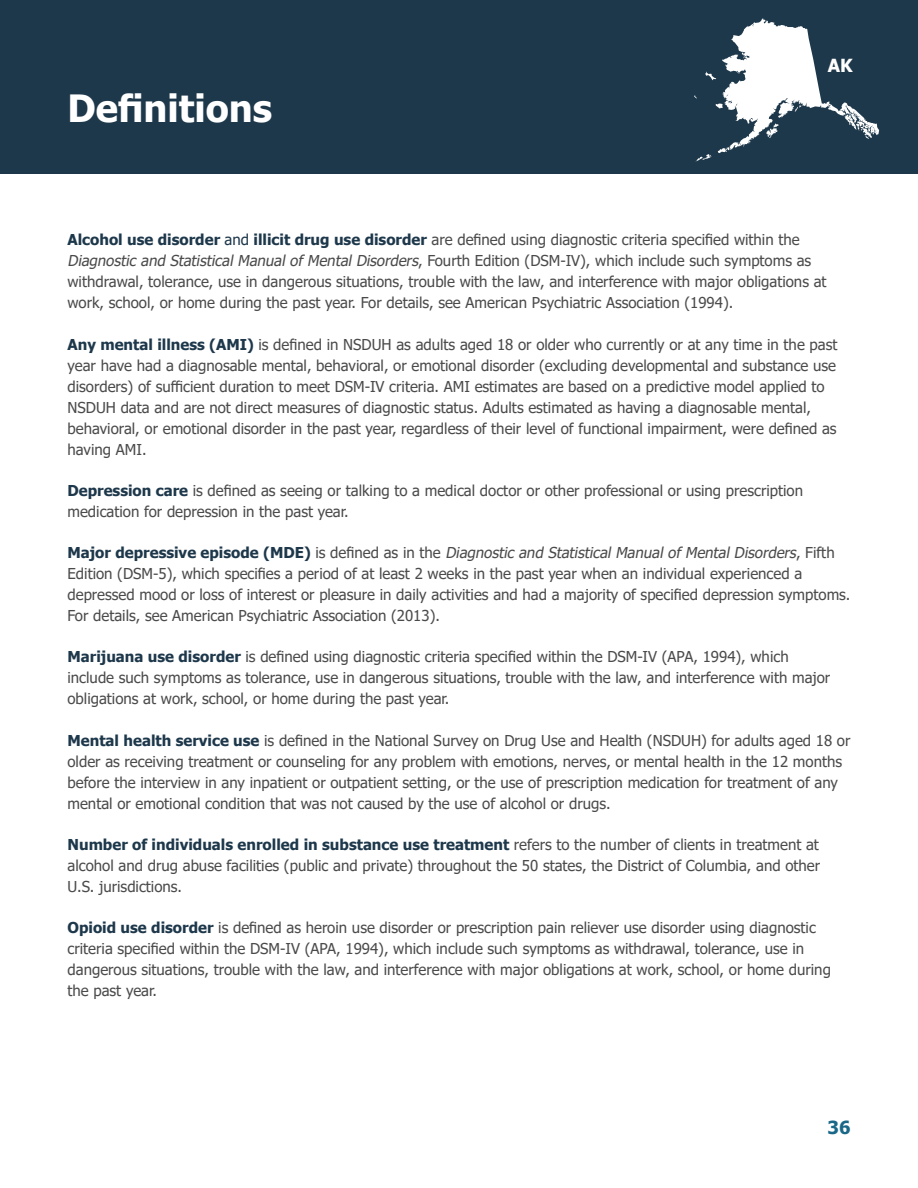
<style>
.page{position:relative;width:918px;height:1188px;background:#fff}
.page>*{position:absolute;margin:0;border:0;box-sizing:border-box;transform-origin:0 0}
.t1{font:700 37.5px "Tahoma";color:#fff}
.t2{font:700 18px "Tahoma";color:#1a6887}
.t3{font:700 18px "Tahoma";color:#fff}
.t4{font:15px/21px "Tahoma";color:#4b4b4b}
.s1{font-weight:700;color:#1e384b}
.s2{color:#1e384b}
.s3{font-style:italic}
</style>
<div class="page">
<div style="left:0;top:0;width:918px;height:174px;background:#1e384b"></div>
<svg style="left:694px;top:18px;width:185px;height:144px"></svg>
<h2 class="t1" style="left:68px;top:82px;width:206px">Definitions</h2>
<p class="t3" style="left:828px;top:53px;width:26px">AK</p>
<p class="t4" style="left:67px;top:230px;width:761px"><span class="s1">Alcohol use disorder</span> <span class="s2">and</span> <span class="s1">illicit drug use disorder</span> are defined using diagnostic criteria specified within the <span class="s3">Diagnosticand StatisticalManualofMentalDisorders</span>, Fo u rt h E d i t i o n ( D S M - IV) , w h i c h i n c l u d e s u c h sy m pto m s a s withdrawal, tolerance, use in dangerous situations, trouble with the law, and interference with major obligations at work, school, or home during the past year. For details, see American Psychiatric Association (1994).</p>
<p class="t4" style="left:67px;top:335px;width:771px"><span class="s1">Any mental illness (AMI)</span> is defined in NSDUH as adults aged 18 or older who currently or at any time in the past year have had a diagnosable mental, behavioral, or emotional disorder (excluding developmental and substance use disorders) of sufficient duration to meet DSM-IV criteria. AMI estimates are based on a predictive model applied to NSDUH data and are not direct measures of diagnostic status. Adults estimated as having a diagnosable mental, behavioral, or emotional disorder in the past year, regardless of their level of functional impairment, were defined as having AMI.</p>
<p class="t4" style="left:67px;top:481px;width:737px"><span class="s1">Depression care</span> is defined as seeing or talking to a medical doctor or other professional or using prescription medication for depression in the past year.</p>
<p class="t4" style="left:67px;top:543px;width:785px"><span class="s1">M aj o r d e p ress i ve e p i sod e ( M D E )</span> i s d efi n ed a s i n t h e <span class="s3">Diagnosticand StatisticalManualofMentalDisorders</span>, F i ft h Edition (DSM-5), which specifies a period of at least 2 weeks in the past year when an individual experienced a depressed mood or loss of interest or pleasure in daily activities and had a majority of specified depression symptoms.<br>For details, see American Psychiatric Association (2013).</p>
<p class="t4" style="left:68px;top:647px;width:764px"><span class="s1">Marijuana use disorder</span> is defined using diagnostic criteria specified within the DSM-IV (APA, 1994), which include such symptoms as tolerance, use in dangerous situations, trouble with the law, and interference with major obligations at work, school, or home during the past year.</p>
<p class="t4" style="left:68px;top:731px;width:785px"><span class="s1">Mental health service use</span> is defined in the National Survey on Drug Use and Health (NSDUH) for adults aged 18 or older as receiving treatment or counseling for any problem with emotions, nerves, or mental health in the 12 months before the interview in any inpatient or outpatient setting, or the use of prescription medication for treatment of any mental or emotional condition that was not caused by the use of alcohol or drugs.</p>
<p class="t4" style="left:68px;top:835px;width:754px;text-align:justify"><span class="s1">Number of individuals enrolled in substance use treatment</span> refers to the number of clients in treatment at alcohol and drug abuse facilities (public and private) throughout the 50 states, the District of Columbia, and other U.S. jurisdictions.</p>
<p class="t4" style="left:68px;top:918px;width:765px"><span class="s1">Opioid use disorder</span> is defined as heroin use disorder or prescription pain reliever use disorder using diagnostic criteria specified within the DSM-IV (APA, 1994), which include such symptoms as withdrawal, tolerance, use in dangerous situations, trouble with the law, and interference with major obligations at work, school, or home during the past year.</p>
<p class="t2" style="left:828px;top:1115px;width:24px">36</p>
</div>
